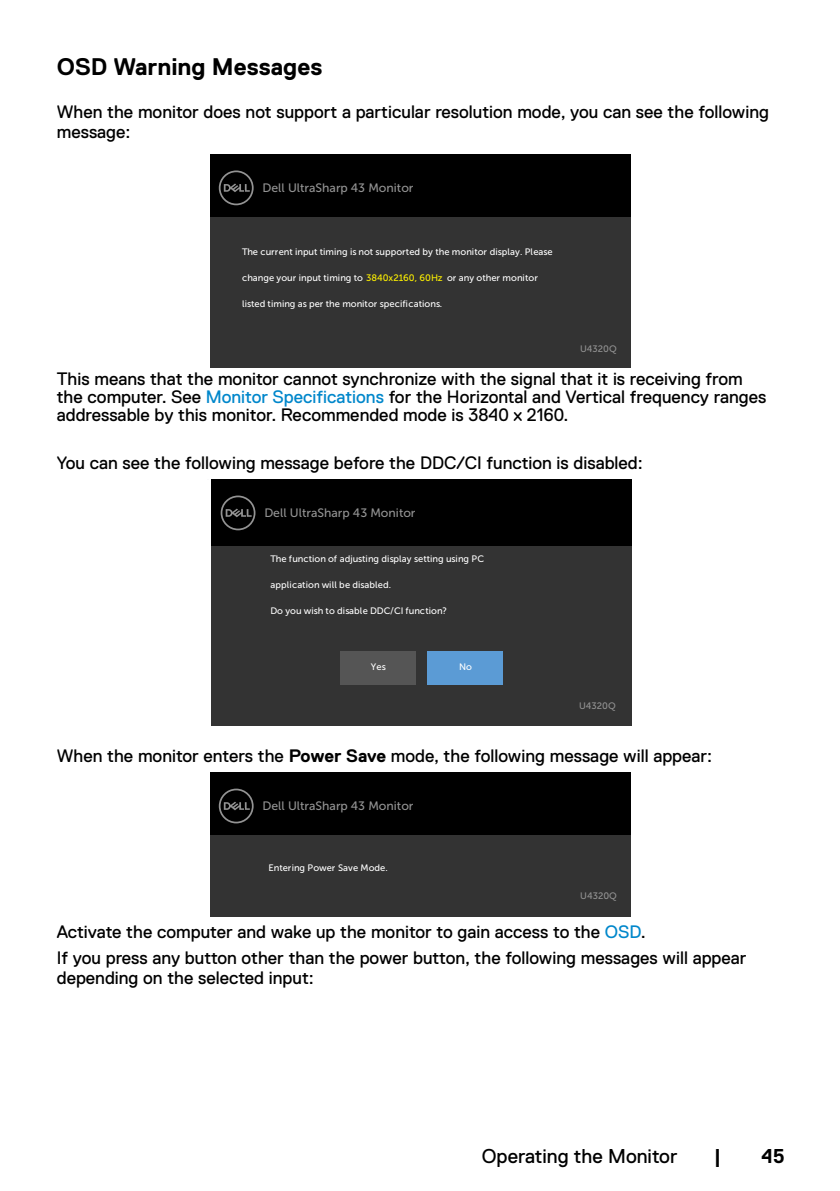
<style>
.page{position:relative;width:840px;height:1191px;background:#fff}
.page>*{position:absolute;margin:0;border:0;box-sizing:border-box;transform-origin:0 0}
.Head3{font:700 24px "Dell Replica";color:#000}
.t1{font:20px "Dell Replica";color:#000}
.t2{font:700 20px "Dell Replica";color:#000}
.Paragraph{font:18px/20px "Dell Replica";color:#000}
.t3{font:12.2px "Museo Sans For Dell 500";color:#939393}
.t4{font:9.4px "Museo Sans For Dell 500";letter-spacing:.005em;color:#fff}
.t5{font:9.4px "Museo Sans For Dell 500";color:#939393}
.s1{color:#fff200}
.s2{color:#0087cb}
.s3{font-weight:700}
</style>
<div class="page">
<div style="left:210px;top:154px;width:420px;height:66px;background:#000"></div>
<svg style="left:219px;top:170px;width:34px;height:35px"></svg>
<div style="left:210px;top:217px;width:420px;height:150px;background:#333"></div>
<div style="left:211px;top:545px;width:420px;height:180px;background:#333"></div>
<div style="left:211px;top:479px;width:420px;height:66px;background:#000"></div>
<svg style="left:220px;top:495px;width:35px;height:35px"></svg>
<div style="left:427px;top:651px;width:75px;height:33px;background:#5b9bd5"></div>
<div style="left:340px;top:651px;width:75px;height:33px;background:#555"></div>
<div style="left:210px;top:772px;width:420px;height:66px;background:#000"></div>
<svg style="left:219px;top:788px;width:34px;height:35px"></svg>
<div style="left:210px;top:835px;width:420px;height:81px;background:#333"></div>
<p class="Head3" style="left:57px;top:54px;width:267px">OSD Warning Messages</p>
<p class="Paragraph" style="left:57px;top:102px;width:713px">When the monitor does not support a particular resolution mode, you can see the following message:</p>
<p class="t3" style="left:262px;top:181px;width:152px">Dell UltraSharp 43 Monitor</p>
<p class="t4" style="left:242px;top:246px;width:312px">The current input timing is not supported by the monitor display. Please</p>
<p class="t4" style="left:242px;top:273px;width:297px">change your input timing to <span class="s1">3840x2160, 60Hz</span> or any other monitor</p>
<p class="t4" style="left:242px;top:299px;width:202px">listed timing as per the monitor specifications.</p>
<p class="t5" style="left:579px;top:343px;width:38px">U4320Q</p>
<p class="Paragraph" style="left:57px;top:370px;width:710px;line-height:18px">This means that the monitor cannot synchronize with the signal that it is receiving from the computer. See <span class="s2">Monitor Specifications</span> for the Horizontal and Vertical frequency ranges addressable by this monitor. Recommended mode is 3840 x 2160.</p>
<p class="Paragraph" style="left:57px;top:452px;width:587px">You can see the following message before the DDC/CI function is disabled:</p>
<p class="t3" style="left:264px;top:506px;width:152px">Dell UltraSharp 43 Monitor</p>
<p class="t4" style="left:270px;top:553px;width:215px">The function of adjusting display setting using PC</p>
<p class="t4" style="left:270px;top:579px;width:122px">application will be disabled.</p>
<p class="t4" style="left:270px;top:606px;width:178px">Do you wish to disable DDC/CI function?</p>
<p class="t4" style="left:371px;top:662px;width:16px">Yes</p>
<p class="t4" style="left:459px;top:662px;width:14px">No</p>
<p class="t5" style="left:578px;top:701px;width:38px">U4320Q</p>
<p class="Paragraph" style="left:57px;top:746px;width:656px">When the monitor enters the <span class="s3">Power Save</span> mode, the following message will appear:</p>
<p class="t3" style="left:262px;top:799px;width:152px">Dell UltraSharp 43 Monitor</p>
<p class="t4" style="left:268px;top:862px;width:121px">Entering Power Save Mode.</p>
<p class="t5" style="left:580px;top:890px;width:38px">U4320Q</p>
<p class="Paragraph" style="left:57px;top:922px;width:590px">Activate the computer and wake up the monitor to gain access to the <span class="s2">OSD</span>.</p>
<p class="Paragraph" style="left:57px;top:947px;width:691px">If you press any button other than the power button, the following messages will appear depending on the selected input:</p>
<p class="t1" style="left:481px;top:1144px;width:197px">Operating the Monitor</p>
<p class="t2" style="left:713px;top:1144px;width:9px">|</p>
<p class="t2" style="left:761px;top:1144px;width:25px">45</p>
</div>
